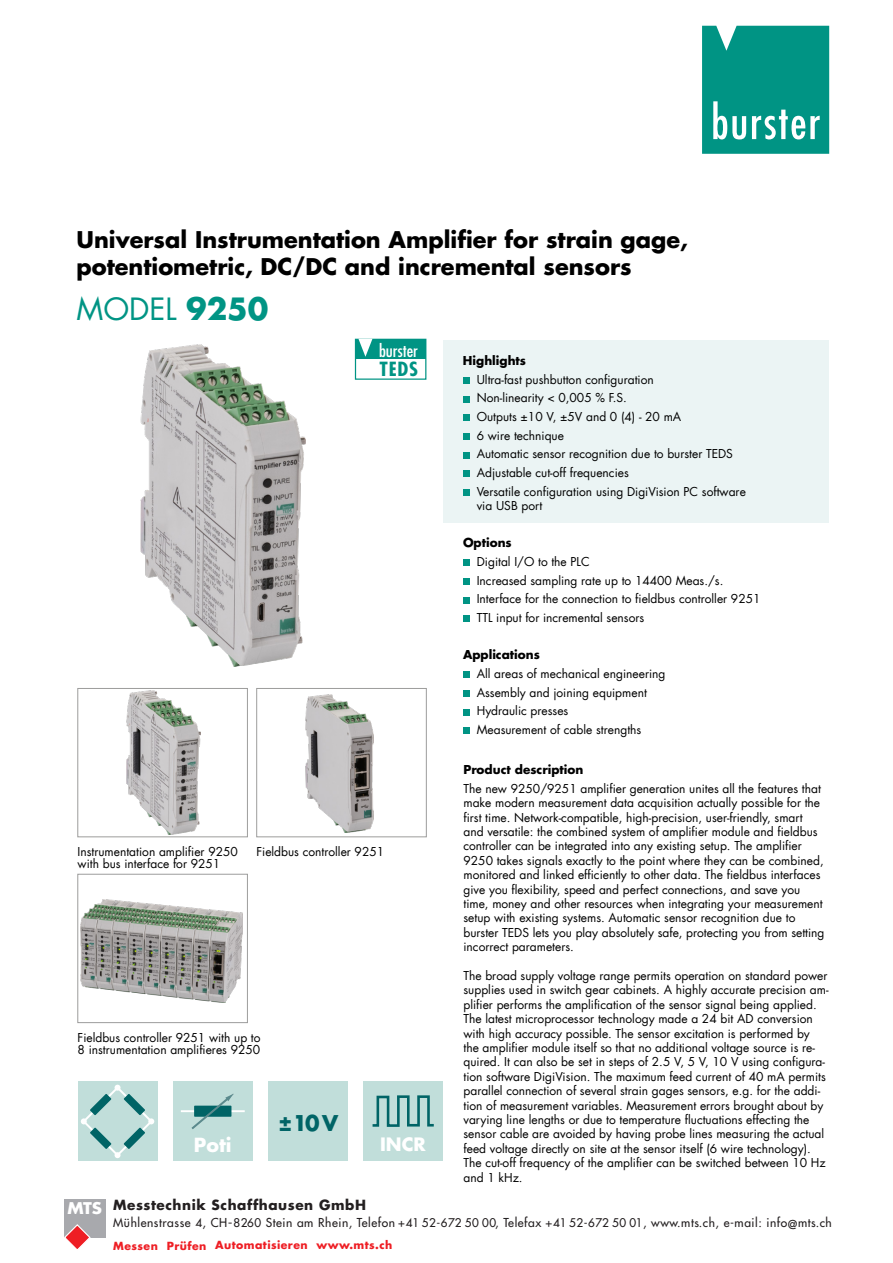
<style>
.page{position:relative;width:893px;height:1263px;background:#fff}
.page>*{position:absolute;margin:0;border:0;box-sizing:border-box;transform-origin:0 0}
.t1{font:30px "Futura LT";color:#009484}
.t2{font:700 22.5px/27px "Futura LT";color:#000}
.t3{font:700 21.15px "Futura LT";color:#006466}
.t4{font:700 condensed 19.05px "Futura LT";color:#009484;scale:1.08 1}
.t5{font:700 18.9px "Futura LT";color:#fff}
.t6{font:700 18px "Futura LT";color:#fff}
.t7{font:condensed 16.95px "Futura LT";color:#fff;scale:1.06 1}
.t8{font:700 13.65px "Futura";letter-spacing:.04em;color:#231f20}
.t9{font:12px/14.4px "Futura LT";color:#000}
.t10{font:12px "Futura";letter-spacing:.045em;color:#231f20}
.t11{font:700 12px "Futura LT";color:#000}
.t12{font:700 10.95px "Futura";letter-spacing:.04em;color:#ee1e24}
.s1{font-weight:700}
.s2{font-size:15.75px;color:#fff}
.s3{font-size:11.7px}
.s4{font-size:12.15px}
</style>
<div class="page">
<div style="left:443px;top:340px;width:386px;height:183px;background:#ebf4f4"></div>
<div style="left:463px;top:377px;width:6px;height:7px;background:#009484"></div>
<svg style="left:463px;top:396px;width:6px;height:6px"></svg>
<svg style="left:463px;top:415px;width:6px;height:6px"></svg>
<div style="left:463px;top:433px;width:6px;height:7px;background:#009484"></div>
<svg style="left:463px;top:452px;width:6px;height:6px"></svg>
<svg style="left:463px;top:471px;width:6px;height:6px"></svg>
<div style="left:463px;top:489px;width:6px;height:7px;background:#009484"></div>
<svg style="left:463px;top:560px;width:6px;height:6px"></svg>
<div style="left:463px;top:578px;width:6px;height:7px;background:#009484"></div>
<svg style="left:463px;top:597px;width:6px;height:6px"></svg>
<div style="left:463px;top:615px;width:6px;height:7px;background:#009484"></div>
<div style="left:463px;top:671px;width:6px;height:7px;background:#009484"></div>
<svg style="left:463px;top:690px;width:6px;height:6px"></svg>
<svg style="left:463px;top:709px;width:6px;height:6px"></svg>
<div style="left:463px;top:727px;width:6px;height:7px;background:#009484"></div>
<svg style="left:702px;top:26px;width:127px;height:128px;background:#179d8f"></svg>
<div style="left:78px;top:688px;width:170px;height:149px;border:1px solid #9d9d9c"></div>
<div style="left:78px;top:874px;width:170px;height:149px;border:1px solid #9d9d9c"></div>
<div style="left:256px;top:688px;width:171px;height:149px;border:1px solid #9d9d9c"></div>
<div style="left:78px;top:1081px;width:79px;height:80px;background:#c1deda"></div>
<svg style="left:81px;top:1085px;width:73px;height:73px"></svg>
<div style="left:173px;top:1081px;width:80px;height:80px;background:#c1deda"></div>
<hr style="left:181px;top:1110px;width:64px;height:2px;background:#fff">
<svg style="left:189px;top:1094px;width:44px;height:35px"></svg>
<div style="left:268px;top:1081px;width:80px;height:80px;background:#c1deda"></div>
<div style="left:363px;top:1081px;width:80px;height:80px;background:#c1deda"></div>
<svg style="left:372px;top:1095px;width:62px;height:32px"></svg>
<div style="left:355px;top:339px;width:71px;height:20px;background:#009484"></div>
<div style="left:355px;top:339px;width:71px;height:41px;border:1px solid #009484"></div>
<svg style="left:358px;top:339px;width:14px;height:18px"></svg>
<img style="left:141px;top:344px;width:165px;height:322px">
<img style="left:306px;top:694px;width:68px;height:139px">
<img style="left:81px;top:899px;width:161px;height:103px">
<img style="left:127px;top:690px;width:74px;height:145px">
<div style="left:64px;top:1199px;width:41px;height:38px;background:#a8a9ad"></div>
<svg style="left:64px;top:1224px;width:28px;height:25px"></svg>
<h2 class="t2" style="left:77px;top:226px;width:613px">Universal Instrumentation Amplifier for strain gage, potentiometric, DC/DC and incremental sensors</h2>
<h1 class="t1" style="left:77px;top:290px;width:194px">MODEL <span class="s1">9250</span></h1>
<p class="t11" style="left:463px;top:353px;width:65px">Highlights</p>
<p class="t9" style="left:477px;top:370px;width:271px;line-height:18.6px">Ultra-fast pushbutton configuration<br>Non-linearity &lt; 0,005 % F.S.<br>Outputs ±10 V, ±5V and 0 (4) - 20 mA<br>6 wire technique<br>Automatic sensor recognition due to burster TEDS Adjustable cut-off frequencies<br>Versatile configuration using DigiVision PC software</p>
<p class="t9" style="left:477px;top:498px;width:67px">via USB port</p>
<p class="t11" style="left:463px;top:535px;width:50px">Options</p>
<p class="t9" style="left:477px;top:552px;width:285px;line-height:18.6px">Digital I/O to the PLC<br>Increased sampling rate up to 14400 Meas./s.<br>Interface for the connection to fieldbus controller 9251<br>TTL input for incremental sensors</p>
<p class="t11" style="left:463px;top:647px;width:78px">Applications</p>
<p class="t9" style="left:477px;top:664px;width:190px;line-height:18.6px">All areas of mechanical engineering<br>Assembly and joining equipment<br>Hydraulic presses<br>Measurement of cable strengths</p>
<p class="t11" style="left:463px;top:762px;width:121px">Product description</p>
<p class="t9" style="left:463px;top:781px;width:363px">The new 9250/9251 amplifier generation unites all the features that make modern measurement data acquisition actually possible for the first time. Network-compatible, high-precision, user-friendly, smart and versatile: the combined system of amplifier module and fieldbus controller can be integrated into any existing setup. The amplifier 9250 takes signals exactly to the point where they can be combined, monitored and linked efficiently to other data. The fieldbus interfaces give you flexibility, speed and perfect connections, and save you time, money and other resources when integrating your measurement setup with existing systems. Automatic sensor recognition due to burster TEDS lets you play absolutely safe, protecting you from setting incorrect parameters.</p>
<p class="t9" style="left:463px;top:968px;width:367px">The broad supply voltage range permits operation on standard power supplies used in switch gear cabinets. A highly accurate precision am&shy;plifier performs the amplification of the sensor signal being applied.<br>The latest microprocessor technology made a 24 bit AD conversion with high accuracy possible. The sensor excitation is performed by<br>the amplifier module itself so that no additional voltage source is re&shy;quired. It can also be set in steps of 2.5 V, 5 V, 10 V using configura&shy;tion software DigiVision. The maximum feed current of 40 mA permits parallel connection of several strain gages sensors, e.g. for the addi&shy;tion of measurement variables. Measurement errors brought about by varying line lengths or due to temperature fluctuations effecting the sensor cable are avoided by having probe lines measuring the actual feed voltage directly on site at the sensor itself (6 wire technology).<br>The cut-off frequency of the amplifier can be switched between 10 Hz and 1 kHz.</p>
<h3 class="t7" style="left:379px;top:340px;width:38px">burster</h3>
<h3 class="t4" style="left:379px;top:357px;width:37px">TEDS</h3>
<p class="t9" style="left:78px;top:844px;width:162px">Instrumentation amplifier 9250</p>
<p class="t9" style="left:256px;top:844px;width:129px">Fieldbus controller 9251</p>
<p class="t9" style="left:78px;top:856px;width:144px">with bus interface for 9251</p>
<p class="t9" style="left:78px;top:1031px;width:184px;line-height:12px">Fieldbus controller 9251 with up to<br>8 instrumentation amplifieres 9250</p>
<h3 class="t3" style="left:278px;top:1109px;width:62px">±10V</h3>
<h3 class="t5" style="left:194px;top:1132px;width:39px">Poti</h3>
<h3 class="t6" style="left:380px;top:1133px;width:47px">INCR</h3>
<p class="t8" style="left:67px;top:1199px;width:300px"><span class="s2">MTS</span> Messtechnik Schaffhausen GmbH</p>
<p class="t10" style="left:113px;top:1216px;width:720px">Mühlenstrasse <span class="s3">4</span><span class="s4">,</span> CH<span class="s4">-</span><span class="s3">8260</span> Stein am Rhein, Telefon <span class="s4">+</span><span class="s3">41 52-672 50 00</span><span class="s4">,</span> Telefax <span class="s4">+</span><span class="s3">41 52-672 50 01</span><span class="s4">,</span> www.mts.ch, e-mail: info@mts.ch</p>
<p class="t12" style="left:113px;top:1240px;width:281px">Messen Prüfen Automatisieren www.mts.ch</p>
</div>
